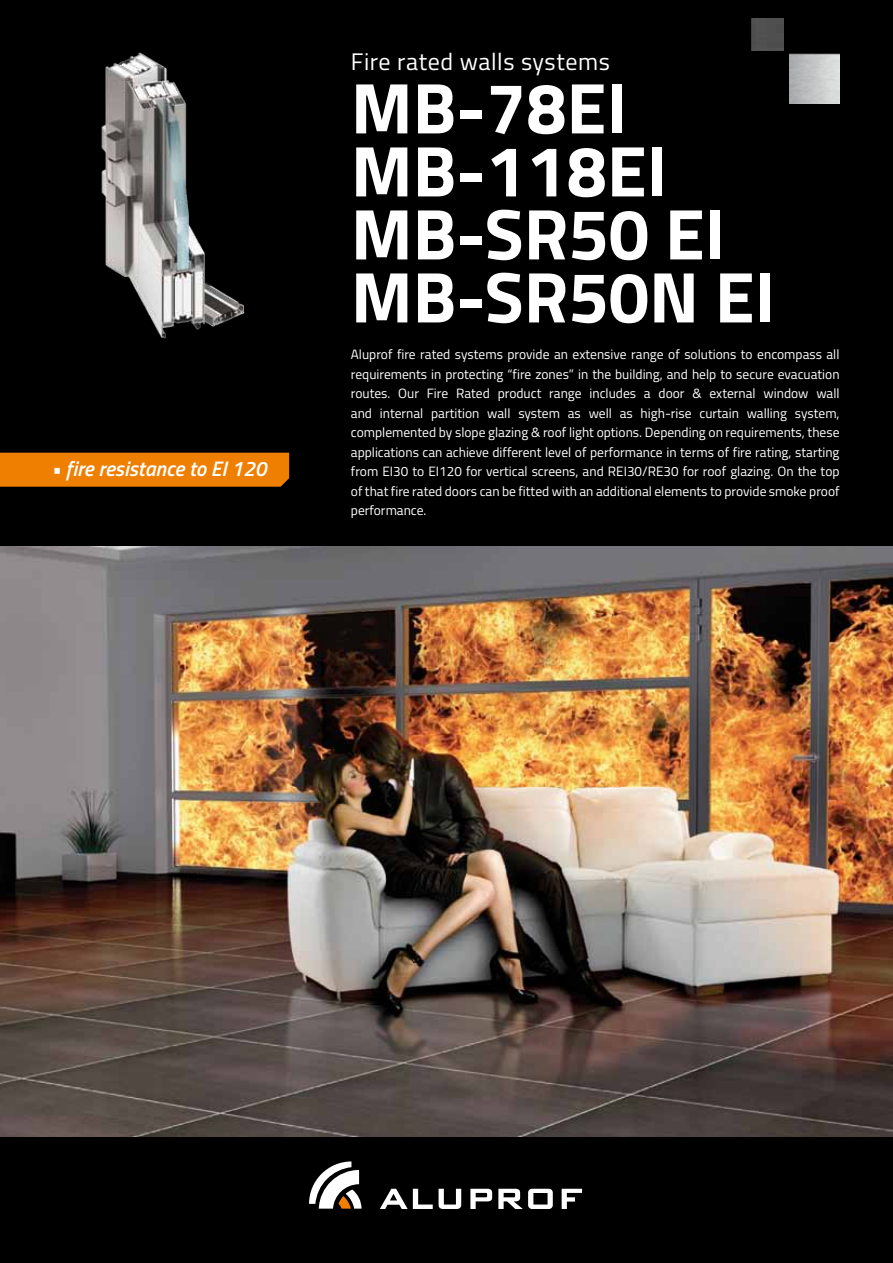
<style>
.page{position:relative;width:893px;height:1263px;background:#000}
.page>*{position:absolute;margin:0;border:0;box-sizing:border-box;transform-origin:0 0}
.t1{font:700 72px/63px "Titillium";color:#fff}
.t2{font:24px "Titillium";letter-spacing:.025em;color:#fff}
.t3{font:italic 600 21px "Titillium";color:#fff}
.t4{font:13.5px/19.5px "Titillium";color:#fff;text-align:justify}
</style>
<div class="page">
<img style="left:0;top:547px;width:893px;height:589px">
<svg style="left:309px;top:1161px;width:52px;height:47px"></svg>
<svg style="left:439px;top:1189px;width:22px;height:20px"></svg>
<svg style="left:380px;top:1189px;width:53px;height:20px"></svg>
<svg style="left:470px;top:1189px;width:22px;height:20px"></svg>
<svg style="left:498px;top:1189px;width:55px;height:20px"></svg>
<svg style="left:562px;top:1189px;width:20px;height:20px"></svg>
<div style="left:0;top:453px;width:289px;height:34px;background:#ee7f00"></div>
<img style="left:752px;top:19px;width:31px;height:31px">
<img style="left:789px;top:54px;width:51px;height:50px">
<img style="left:101px;top:52px;width:144px;height:287px">
<h3 class="t3" style="left:51px;top:453px;width:217px">• fire resistance to EI 120</h3>
<h2 class="t2" style="left:351px;top:44px;width:261px">Fire rated walls systems</h2>
<h1 class="t1" style="left:351px;top:73px;width:426px">MB-78EI<br>MB-118EI<br>MB-SR50 EI<br>MB-SR50N EI</h1>
<p class="t4" style="left:351px;top:344px;width:490px">Aluprof fire rated systems provide an extensive range of solutions to encompass all requirements in protecting “fire zones” in the building, and help to secure evacuation routes. Our Fire Rated product range includes a door &amp; external window wall and internal partition wall system as well as high-rise curtain walling system, complemented by slope glazing &amp; roof light options. Depending on requirements, these applications can achieve different level of performance in terms of fire rating, starting from EI30 to EI120 for vertical screens, and REI30/RE30 for roof glazing. On the top of that fire rated doors can be fitted with an additional elements to provide smoke proof performance.</p>
</div>
